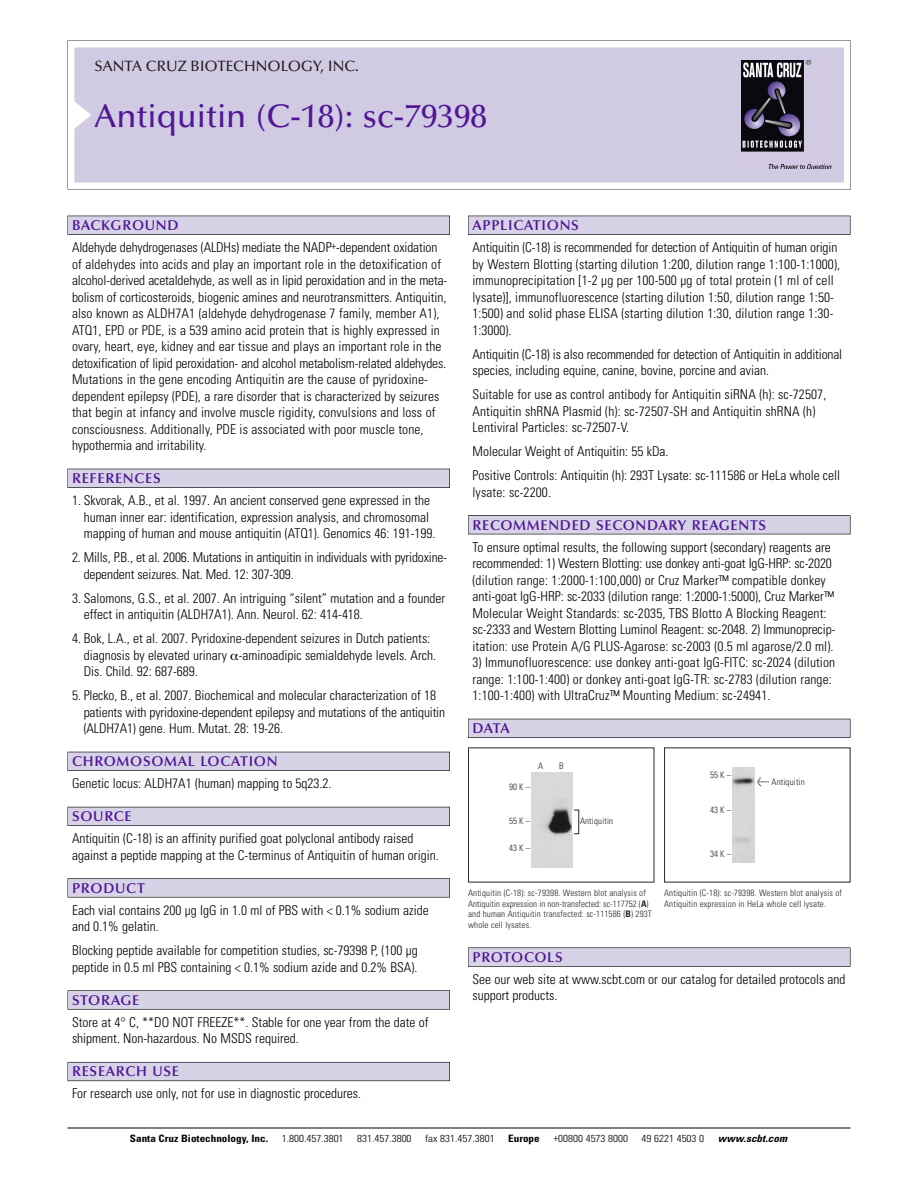
<style>
.page{position:relative;width:918px;height:1188px;background:#fff}
.page>*{position:absolute;margin:0;border:0;box-sizing:border-box;transform-origin:0 0}
.t1{font:500 33px "Optima";color:#511695}
.t2{font:500 15px "Optima";color:#231f20}
.t3{font:600 14.25px "Optima";letter-spacing:.05em;color:#511695}
.t4{font:300 condensed 13.5px/16.5px "Univers";color:#000}
.t5{font:300 condensed 10.2px "Univers";color:#000;scale:1.1 1}
.t6{font:700 condensed 10.2px "Univers";color:#000;scale:1.1 1}
.t7{font:italic 700 condensed 10.2px "Univers";letter-spacing:.005em;color:#000;scale:1.1 1}
.t8{font:9px/10.5px "Univers Condensed Light+JNXUDO";letter-spacing:.015em;color:#272627}
.t9{font:9px/10.5px "Univers Condensed Light+TNQXPO";letter-spacing:.015em;color:#272627}
.s1{font-family:"Meta Plus Book Roman+IILZOQ";font-size:10.5px}
.s2{font-family:"Univers Condensed Bold+ERFQRE"}
</style>
<div class="page">
<svg style="left:68px;top:40px;width:783px;height:149px"></svg>
<div style="left:74px;top:47px;width:770px;height:135px;background:#d1cae3"></div>
<img style="left:741px;top:60px;width:90px;height:108px">
<div style="left:68px;top:216px;width:382px;height:19px;background:#525155"></div>
<div style="left:68px;top:216px;width:381px;height:18px;background:#d7d3e7"></div>
<div style="left:68px;top:469px;width:382px;height:19px;background:#515055"></div>
<div style="left:68px;top:469px;width:381px;height:18px;background:#d7d3e7"></div>
<div style="left:68px;top:752px;width:382px;height:19px;background:#525158"></div>
<div style="left:68px;top:752px;width:381px;height:18px;background:#d7d3e7"></div>
<div style="left:68px;top:807px;width:382px;height:19px;background:#54535a"></div>
<div style="left:68px;top:807px;width:381px;height:18px;background:#d7d3e7"></div>
<svg style="left:68px;top:878px;width:382px;height:20px"></svg>
<div style="left:68px;top:879px;width:381px;height:18px;background:#d7d3e7"></div>
<div style="left:68px;top:990px;width:382px;height:20px;background:#626263"></div>
<div style="left:68px;top:991px;width:381px;height:18px;background:#d7d3e7"></div>
<div style="left:68px;top:1062px;width:382px;height:19px;background:#66646d"></div>
<div style="left:68px;top:1063px;width:381px;height:18px;background:#d7d3e7"></div>
<div style="left:468px;top:216px;width:382px;height:19px;background:#525155"></div>
<div style="left:468px;top:216px;width:382px;height:18px;background:#d7d3e7"></div>
<div style="left:468px;top:515px;width:382px;height:19px;background:#525155"></div>
<div style="left:468px;top:516px;width:382px;height:18px;background:#d7d3e7"></div>
<div style="left:468px;top:719px;width:382px;height:19px;background:#525158"></div>
<div style="left:468px;top:719px;width:382px;height:18px;background:#d7d3e7"></div>
<svg style="left:468px;top:947px;width:382px;height:20px"></svg>
<div style="left:468px;top:948px;width:382px;height:18px;background:#d7d3e7"></div>
<hr style="left:68px;top:1128px;width:782px;height:1px;background:#000">
<img style="left:531px;top:773px;width:41px;height:95px">
<div style="left:574px;top:810px;width:5px;height:24px;border:1px solid #272627"></div>
<img style="left:732px;top:767px;width:23px;height:96px">
<p class="t2" style="left:94px;top:61px;width:266px">SANTA CRUZ BIOTECHNOLOGY, INC.</p>
<h1 class="t1" style="left:94px;top:103px;width:394px">Antiquitin (C-18): sc-79398</h1>
<p class="t3" style="left:72px;top:219px;width:108px">BACKGROUND</p>
<p class="t4" style="left:72px;top:240px;width:377px">Aldehyde dehydrogenases (ALDHs) mediate the NADP<sup>+</sup>-dependent oxidation of aldehydes into acids and play an important role in the detoxification of alcohol-derived acetaldehyde, as well as in lipid peroxidation and in the meta&shy;bolism of corticosteroids, biogenic amines and neurotransmitters. Antiquitin, also known as ALDH7A1 (aldehyde dehydrogenase 7 family, member A1), ATQ1, EPD or PDE, is a 539 amino acid protein that is highly expressed in ovary, heart, eye, kidney and ear tissue and plays an important role in the detoxification of lipid peroxidation- and alcohol metabolism-related aldehydes.<br>Mutations in the gene encoding Antiquitin are the cause of pyridoxine&shy;dependent epilepsy (PDE), a rare disorder that is characterized by seizures that begin at infancy and involve muscle rigidity, convulsions and loss of consciousness. Additionally, PDE is associated with poor muscle tone, hypothermia and irritability.</p>
<p class="t3" style="left:72px;top:473px;width:90px">REFERENCES</p>
<p class="t4" style="left:84px;top:493px;width:353px;text-indent:-12px">1. Skvorak, A.B., et al. 1997. An ancient conserved gene expressed in the human inner ear: identification, expression analysis, and chromosomal mapping of human and mouse antiquitin (ATQ1). Genomics 46: 191-199.</p>
<p class="t4" style="left:84px;top:550px;width:365px;text-indent:-12px">2. Mills, P.B., et al. 2006. Mutations in antiquitin in individuals with pyridoxine&shy;dependent seizures. Nat. Med. 12: 307-309.</p>
<p class="t4" style="left:84px;top:591px;width:363px;text-indent:-12px">3. Salomons, G.S., et al. 2007. An intriguing “silent” mutation and a founder effect in antiquitin (ALDH7A1). Ann. Neurol. 62: 414-418.</p>
<p class="t4" style="left:84px;top:631px;width:354px;text-indent:-12px">4. Bok, L.A., et al. 2007. Pyridoxine-dependent seizures in Dutch patients: diagnosis by elevated urinary -aminoadipic semialdehyde levels. Arch.<br>Dis. Child. 92: 687-689.</p>
<p class="t4" style="left:84px;top:688px;width:363px;text-indent:-12px">5. Plecko, B., et al. 2007. Biochemical and molecular characterization of 18 patients with pyridoxine-dependent epilepsy and mutations of the antiquitin (ALDH7A1) gene. Hum. Mutat. 28: 19-26.</p>
<p class="t3" style="left:72px;top:756px;width:207px">CHROMOSOMAL LOCATION</p>
<p class="t4" style="left:72px;top:776px;width:261px">Genetic locus: ALDH7A1 (human) mapping to 5q23.2.</p>
<p class="t3" style="left:72px;top:811px;width:61px">SOURCE</p>
<p class="t4" style="left:72px;top:831px;width:368px">Antiquitin (C-18) is an affinity purified goat polyclonal antibody raised against a peptide mapping at the C-terminus of Antiquitin of human origin.</p>
<p class="t3" style="left:72px;top:882px;width:74px">PRODUCT</p>
<p class="t4" style="left:72px;top:903px;width:358px">Each vial contains 200 µg IgG in 1.0 ml of PBS with &lt; 0.1% sodium azide and 0.1% gelatin.</p>
<p class="t4" style="left:72px;top:943px;width:347px">Blocking peptide available for competition studies, sc-79398 P, (100 µg peptide in 0.5 ml PBS containing &lt; 0.1% sodium azide and 0.2% BSA).</p>
<p class="t3" style="left:72px;top:994px;width:69px">STORAGE</p>
<p class="t4" style="left:72px;top:1015px;width:358px">Store at 4° C, **DO NOT FREEZE**. Stable for one year from the date of shipment. Non-hazardous. No MSDS required.</p>
<p class="t3" style="left:72px;top:1066px;width:109px">RESEARCH USE</p>
<p class="t4" style="left:72px;top:1087px;width:290px">For research use only, not for use in diagnostic procedures.</p>
<p class="t3" style="left:473px;top:219px;width:108px">APPLICATIONS</p>
<p class="t4" style="left:473px;top:240px;width:369px">Antiquitin (C-18) is recommended for detection of Antiquitin of human origin by Western Blotting (starting dilution 1:200, dilution range 1:100-1:1000), immunoprecipitation [1-2 µg per 100-500 µg of total protein (1 ml of cell lysate)], immunofluorescence (starting dilution 1:50, dilution range 1:50- 1:500) and solid phase ELISA (starting dilution 1:30, dilution range 1:30- 1:3000).</p>
<p class="t4" style="left:473px;top:347px;width:371px">Antiquitin (C-18) is also recommended for detection of Antiquitin in additional species, including equine, canine, bovine, porcine and avian.</p>
<p class="t4" style="left:473px;top:387px;width:355px">Suitable for use as control antibody for Antiquitin siRNA (h): sc-72507,<br>Antiquitin shRNA Plasmid (h): sc-72507-SH and Antiquitin shRNA (h)<br>Lentiviral Particles: sc-72507-V.</p>
<p class="t4" style="left:473px;top:440px;width:369px;line-height:24px">Molecular Weight of Antiquitin: 55 kDa.<br>Positive Controls: Antiquitin (h): 293T Lysate: sc-111586 or HeLa whole cell</p>
<p class="t4" style="left:473px;top:485px;width:80px">lysate: sc-2200.</p>
<p class="t3" style="left:473px;top:519px;width:295px">RECOMMENDED SECONDARY REAGENTS</p>
<p class="t4" style="left:473px;top:540px;width:364px">To ensure optimal results, the following support (secondary) reagents are recommended: 1) Western Blotting: use donkey anti-goat IgG-HRP: sc-2020 (dilution range: 1:2000-1:100,000) or Cruz Marker™ compatible donkey anti-goat IgG-HRP: sc-2033 (dilution range: 1:2000-1:5000), Cruz Marker™ Molecular Weight Standards: sc-2035, TBS Blotto A Blocking Reagent: sc-2333 and Western Blotting Luminol Reagent: sc-2048. 2) Immunoprecip&shy;itation: use Protein A/G PLUS-Agarose: sc-2003 (0.5 ml agarose/2.0 ml).</p>
<p class="t4" style="left:473px;top:655px;width:364px">3) Immunofluorescence: use donkey anti-goat IgG-FITC: sc-2024 (dilution range: 1:100-1:400) or donkey anti-goat IgG-TR: sc-2783 (dilution range:<br>1:100-1:400) with UltraCruz™ Mounting Medium: sc-24941.</p>
<p class="t3" style="left:473px;top:723px;width:39px">DATA</p>
<p class="t8" style="left:509px;top:782px;width:22px">90K–</p>
<p class="t8" style="left:509px;top:817px;width:22px">55K–</p>
<p class="t8" style="left:509px;top:844px;width:22px">43K–</p>
<p class="t8" style="left:538px;top:762px;width:7px">A</p>
<p class="t8" style="left:559px;top:762px;width:6px">B</p>
<p class="t8" style="left:580px;top:817px;width:35px">Antiquitin</p>
<p class="t9" style="left:710px;top:770px;width:22px">55K–</p>
<p class="t9" style="left:710px;top:805px;width:22px">43K–</p>
<p class="t9" style="left:710px;top:850px;width:22px">34K–</p>
<p class="t9" style="left:757px;top:777px;width:49px"><span class="s1">&lt;</span> Antiquitin</p>
<p class="t8" style="left:468px;top:889px;width:185px">Antiquitin (C-18): sc-79398. Western blot analysis of Antiquitin expression in non-transfected: sc-117752 (<span class="s2">A</span>) and human Antiquitin transfected: sc-111586 (<span class="s2">B</span>) 293T whole cell lysates.</p>
<p class="t9" style="left:664px;top:889px;width:179px">Antiquitin (C-18): sc-79398. Western blot analysis of<br>Antiquitin expression in HeLa whole cell lysate.</p>
<p class="t3" style="left:473px;top:951px;width:92px">PROTOCOLS</p>
<p class="t4" style="left:473px;top:972px;width:375px">See our web site at www.scbt.com or our catalog for detailed protocols and support products.</p>
<p class="t6" style="left:130px;top:1135px;width:127px">Santa Cruz Biotechnology, Inc.</p>
<p class="t5" style="left:282px;top:1135px;width:58px">1.800.457.3801</p>
<p class="t5" style="left:357px;top:1135px;width:51px">831.457.3800</p>
<p class="t5" style="left:425px;top:1135px;width:65px">fax 831.457.3801</p>
<p class="t6" style="left:508px;top:1135px;width:30px">Europe</p>
<p class="t5" style="left:553px;top:1135px;width:69px">+00800 4573 8000</p>
<p class="t5" style="left:642px;top:1135px;width:58px">49 6221 4503 0</p>
<p class="t7" style="left:718px;top:1135px;width:64px">www.scbt.com</p>
</div>
